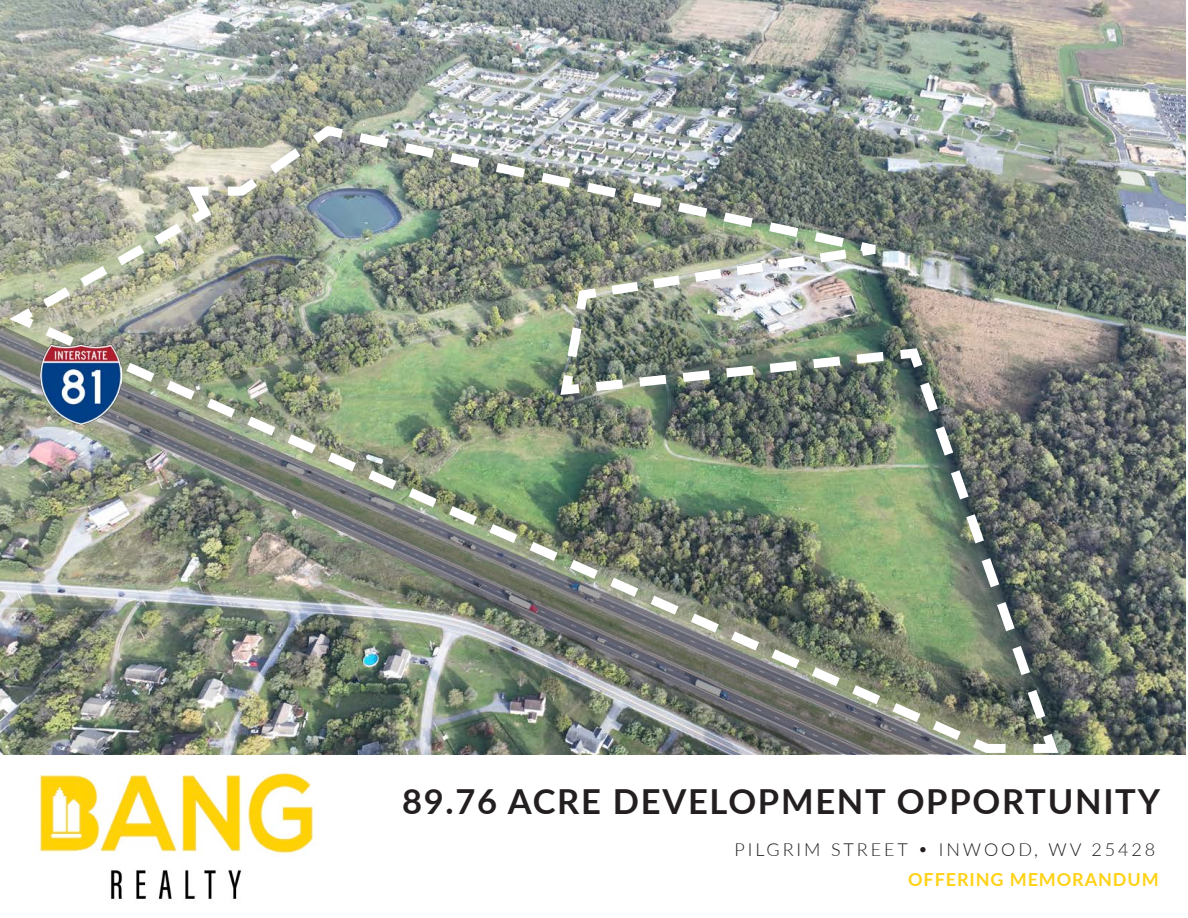
<style>
.page{position:relative;width:1188px;height:918px;background:#fff}
.page>*{position:absolute;margin:0;border:0;box-sizing:border-box;transform-origin:0 0}
.Property_Name_Here_-_Cover_Title{font:700 34.5px "Lato";letter-spacing:.05em;color:#231f20}
.Property_Name_Here_-_Cover_Title-2{font:300 18px "Lato";letter-spacing:.16em;color:#231f20}
.Italic_Highlight{font:700 18px "Lato";letter-spacing:.05em;color:#ffd218}
</style>
<div class="page">
<img style="left:0;top:0;width:1186px;height:754px">
<img style="left:0;top:121px;width:1065px;height:634px">
<img style="left:41px;top:345px;width:80px;height:80px">
<img style="left:39px;top:772px;width:275px;height:127px">
<p class="Property_Name_Here_-_Cover_Title" style="left:402px;top:776px;width:760px">89.76 ACRE DEVELOPMENT OPPORTUNITY</p>
<p class="Property_Name_Here_-_Cover_Title-2" style="left:735px;top:837px;width:422px">PILGRIM STREET • INWOOD, WV 25428</p>
<p class="Italic_Highlight" style="left:908px;top:866px;width:252px">OFFERING MEMORANDUM</p>
</div>
